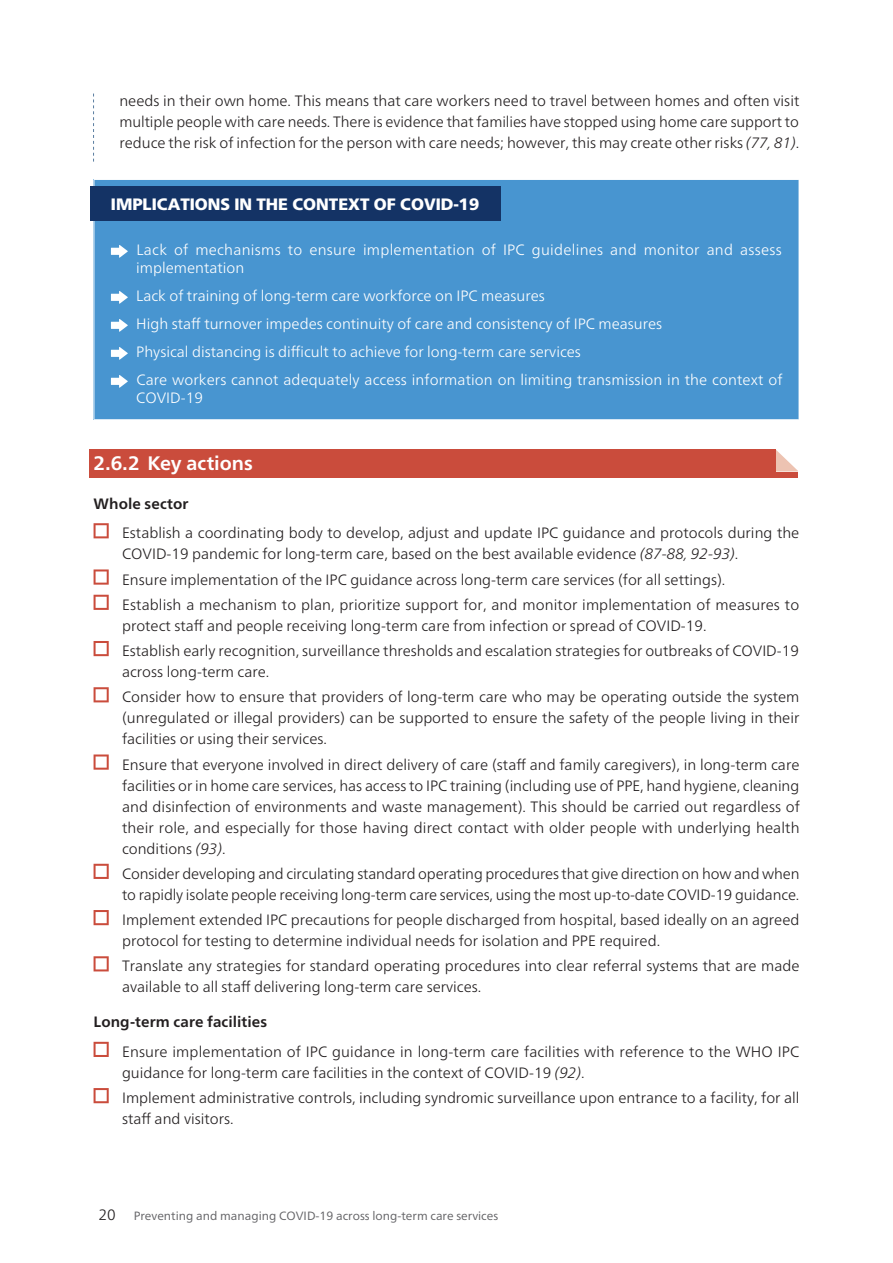
<style>
.page{position:relative;width:893px;height:1263px;background:#fff}
.page>*{position:absolute;margin:0;border:0;box-sizing:border-box;transform-origin:0 0}
.Key_H{font:700 19.5px "Frutiger Neue LT";letter-spacing:-.005em;color:#fff}
.Implications_head{font:900 16.5px "Frutiger Neue LT";color:#fff}
.Key{font:300 15px/21px "Frutiger Neue LT";color:#231f20}
.Implications_bullet{font:300 15px/18px "Frutiger Neue LT";color:#fff}
.Body-SP{font:300 15px/21px "Frutiger Neue LT";color:#231f20;text-align:justify}
.Implications_bullet-2{font:300 15px/18px "Frutiger Neue LT";letter-spacing:.02em;color:#fff}
.Key_SH{font:700 15px "Frutiger Neue LT";letter-spacing:.005em;color:#231f20}
.t1{font:12px "Frutiger Neue LT";color:#636366}
.s1{font-style:italic}
.s2{font-weight:300;font-size:15px;color:#231f20}
</style>
<div class="page">
<div style="left:89px;top:450px;width:715px;height:28px;background:#ca4c3c"></div>
<div style="left:94px;top:179px;width:705px;height:241px;background:#4895d0"></div>
<hr style="left:94px;top:179px;width:705px;height:1px;background:#fff">
<hr style="left:94px;top:180px;width:1px;height:239px;background:#fff">
<hr style="left:94px;top:419px;width:705px;height:1px;background:#fff">
<div style="left:90px;top:187px;width:410px;height:34px;background:#143365"></div>
<svg style="left:111px;top:245px;width:17px;height:13px"></svg>
<svg style="left:111px;top:291px;width:17px;height:13px"></svg>
<svg style="left:111px;top:319px;width:17px;height:13px"></svg>
<svg style="left:111px;top:347px;width:17px;height:13px"></svg>
<svg style="left:111px;top:375px;width:17px;height:13px"></svg>
<svg style="left:94px;top:523px;width:15px;height:15px"></svg>
<svg style="left:94px;top:569px;width:15px;height:16px"></svg>
<svg style="left:94px;top:595px;width:15px;height:15px"></svg>
<svg style="left:94px;top:641px;width:15px;height:15px"></svg>
<svg style="left:94px;top:687px;width:15px;height:15px"></svg>
<svg style="left:94px;top:754px;width:15px;height:16px"></svg>
<svg style="left:94px;top:864px;width:15px;height:15px"></svg>
<svg style="left:94px;top:910px;width:15px;height:15px"></svg>
<svg style="left:94px;top:956px;width:15px;height:15px"></svg>
<svg style="left:94px;top:1042px;width:15px;height:15px"></svg>
<svg style="left:94px;top:1088px;width:15px;height:15px"></svg>
<svg style="left:776px;top:450px;width:23px;height:21px"></svg>
<div style="left:799px;top:442px;width:16px;height:42px;background:#fff"></div>
<svg style="left:93px;top:94px;width:1px;height:68px"></svg>
<p class="Body-SP" style="left:119px;top:90px;width:681px">needs in their own home. This means that care workers need to travel between homes and often visit multiple people with care needs. There is evidence that families have stopped using home care support to reduce the risk of infection for the person with care needs; however, this may create other risks <span class="s1">(77, 81)</span>.</p>
<p class="Implications_head" style="left:111px;top:194px;width:370px">IMPLICATIONS IN THE CONTEXT OF COVID-19</p>
<p class="Implications_bullet-2" style="left:136px;top:240px;width:647px">Lack of mechanisms to ensure implementation of IPC guidelines and monitor and assess implementation</p>
<p class="Implications_bullet" style="left:136px;top:286px;width:410px">Lack of training of long-term care workforce on IPC measures</p>
<p class="Implications_bullet" style="left:136px;top:314px;width:527px">High staff turnover impedes continuity of care and consistency of IPC measures</p>
<p class="Implications_bullet" style="left:136px;top:342px;width:446px">Physical distancing is difficult to achieve for long-term care services</p>
<p class="Implications_bullet" style="left:136px;top:370px;width:648px">Care workers cannot adequately access information on limiting transmission in the context of<br>COVID-19</p>
<h3 class="Key_H" style="left:94px;top:451px;width:161px">2.6.2 Key actions</h3>
<p class="Key_SH" style="left:94px;top:495px;width:96px">Whole sector</p>
<p class="Key" style="left:122px;top:522px;width:679px">Establish a coordinating body to develop, adjust and update IPC guidance and protocols during the<br>COVID-19 pandemic for long-term care, based on the best available evidence <span class="s1">(87-88, 92-93)</span>.</p>
<p class="Key" style="left:122px;top:569px;width:605px">Ensure implementation of the IPC guidance across long-term care services (for all settings).</p>
<p class="Key" style="left:122px;top:594px;width:679px">Establish a mechanism to plan, prioritize support for, and monitor implementation of measures to protect staff and people receiving long-term care from infection or spread of COVID-19.</p>
<p class="Key" style="left:122px;top:640px;width:678px">Establish early recognition, surveillance thresholds and escalation strategies for outbreaks of COVID-19 across long-term care.</p>
<p class="Key" style="left:122px;top:686px;width:679px;text-align:justify">Consider how to ensure that providers of long-term care who may be operating outside the system (unregulated or illegal providers) can be supported to ensure the safety of the people living in their facilities or using their services.</p>
<p class="Key" style="left:122px;top:754px;width:679px;text-align:justify">Ensure that everyone involved in direct delivery of care (staff and family caregivers), in long-term care facilities or in home care services, has access to IPC training (including use of PPE, hand hygiene, cleaning and disinfection of environments and waste management). This should be carried out regardless of their role, and especially for those having direct contact with older people with underlying health conditions <span class="s1">(93)</span>.</p>
<p class="Key" style="left:122px;top:863px;width:679px">Consider developing and circulating standard operating procedures that give direction on how and when to rapidly isolate people receiving long-term care services, using the most up-to-date COVID-19 guidance.</p>
<p class="Key" style="left:122px;top:909px;width:679px">Implement extended IPC precautions for people discharged from hospital, based ideally on an agreed protocol for testing to determine individual needs for isolation and PPE required.</p>
<p class="Key" style="left:122px;top:955px;width:679px">Translate any strategies for standard operating procedures into clear referral systems that are made available to all staff delivering long-term care services.</p>
<p class="Key_SH" style="left:94px;top:1013px;width:175px">Long-term care facilities</p>
<p class="Key" style="left:122px;top:1041px;width:679px">Ensure implementation of IPC guidance in long-term care facilities with reference to the WHO IPC guidance for long-term care facilities in the context of COVID-19 <span class="s1">(92)</span>.</p>
<p class="Key" style="left:122px;top:1087px;width:679px">Implement administrative controls, including syndromic surveillance upon entrance to a facility, for all staff and visitors.</p>
<p class="t1" style="left:98px;top:1209px;width:401px"><span class="s2">20</span> Preventing and managing COVID-19 across long-term care services</p>
</div>
